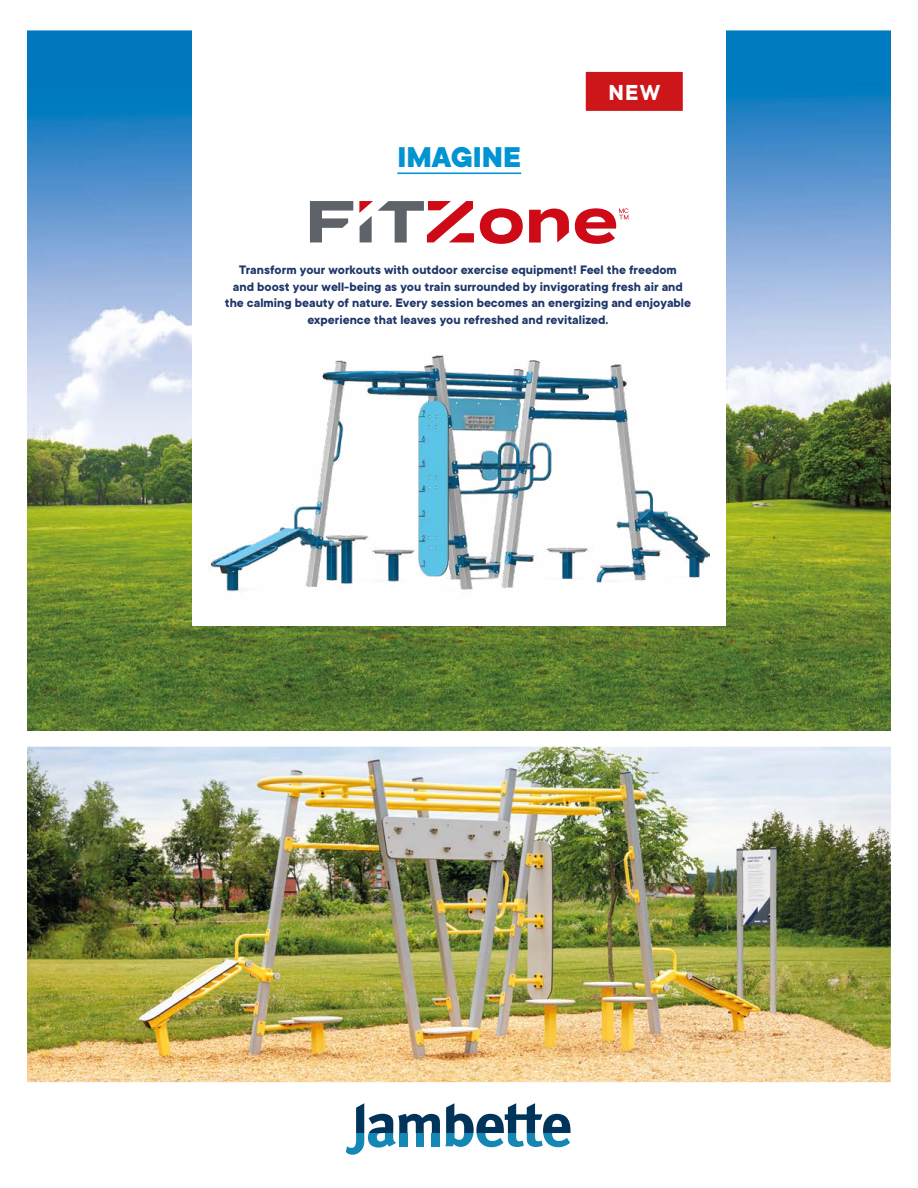
<style>
.page{position:relative;width:918px;height:1188px;background:#fff}
.page>*{position:absolute;margin:0;border:0;box-sizing:border-box;transform-origin:0 0}
.t1{font:800 31.5px "TT Commons";color:#0094d3}
.t2{font:700 23.85px "TT Commons";color:#fff}
.t3{font:700 13.5px/16.5px "TT Commons";color:#1f366a;text-align:center}
</style>
<div class="page">
<img style="left:27px;top:30px;width:864px;height:1122px">
<img style="left:209px;top:326px;width:501px;height:300px">
<svg style="left:346px;top:1103px;width:225px;height:52px"></svg>
<svg style="left:480px;top:208px;width:43px;height:36px"></svg>
<svg style="left:529px;top:209px;width:40px;height:34px"></svg>
<svg style="left:359px;top:201px;width:115px;height:42px"></svg>
<svg style="left:310px;top:201px;width:43px;height:41px"></svg>
<svg style="left:575px;top:208px;width:53px;height:36px"></svg>
<h1 class="t1" style="left:397px;top:140px;width:125px">IMAGINE</h1>
<h2 class="t2" style="left:608px;top:79px;width:53px">NEW</h2>
<p class="t3" style="left:225px;top:262px;width:468px">Transform your workouts with outdoor exercise equipment! Feel the freedom<br>and boost your well-being as you train surrounded by invigorating fresh air and the calming beauty of nature. Every session becomes an energizing and enjoyable experience that leaves you refreshed and revitalized.</p>
</div>
